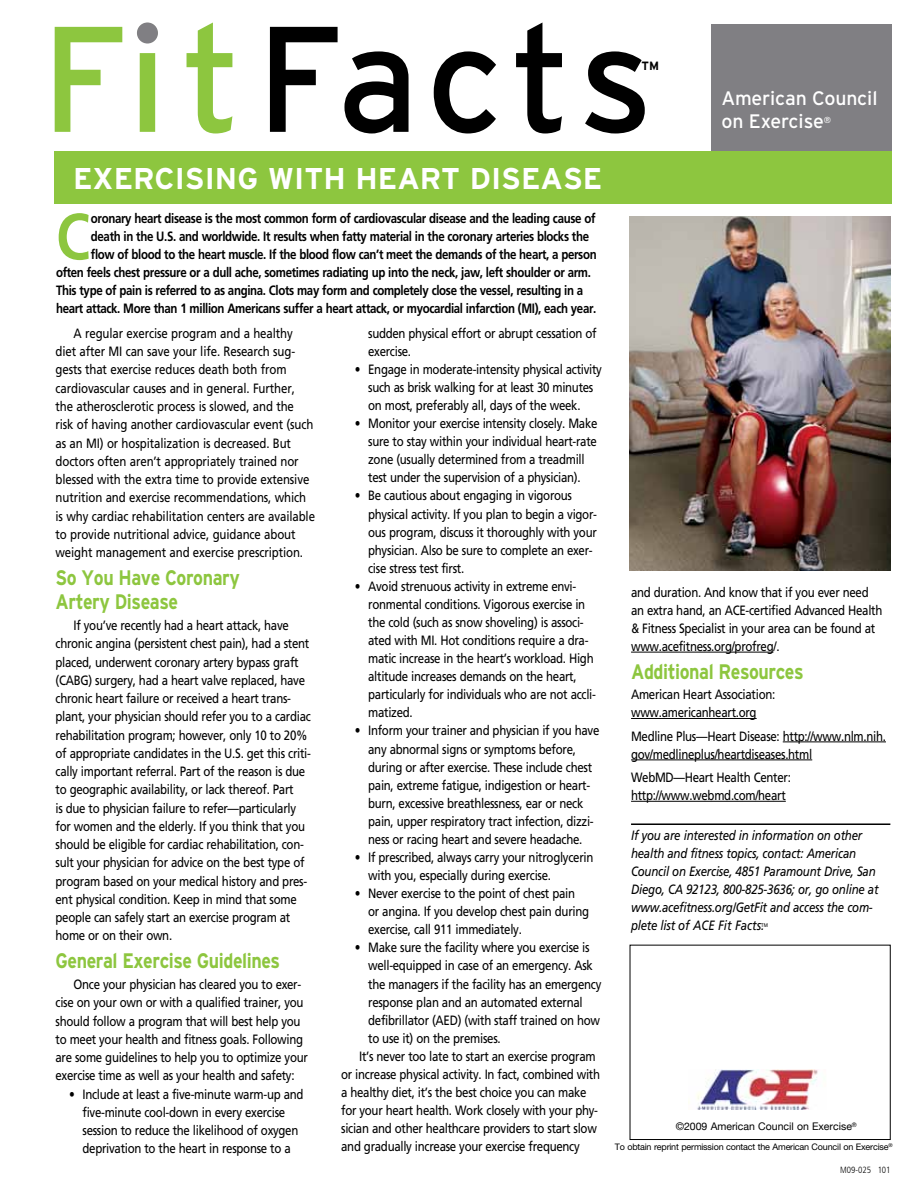
<style>
.page{position:relative;width:918px;height:1188px;background:#fff}
.page>*{position:absolute;margin:0;border:0;box-sizing:border-box;transform-origin:0 0}
.t1{font:700 65.1px "Frutiger";color:#8dc63f;scale:.85 1}
.t2{font:700 30px "Interstate";letter-spacing:.125em;color:#fff}
.t3{font:700 21px/24.3px "Interstate";letter-spacing:-.025em;color:#8dc63f;scale:.85 1}
.t4{font:19.5px/23.5px "Interstate";letter-spacing:-.01em;color:#fff}
.t5{font:13.5px/18.3px "Frutiger";letter-spacing:-.025em;color:#000;scale:.85 1}
.t6{font:700 13.5px "Frutiger";letter-spacing:-.03em;color:#000;scale:.85 1}
.t7{font:italic 13.5px/18px "Frutiger";letter-spacing:-.02em;color:#000;scale:.85 1}
.t8{font:700 12px "Interstate";color:#000}
.t9{font:10.5px "Helvetica Neue";color:#000}
.t10{font:9px "Helvetica Neue";letter-spacing:-.02em;color:#000}
.t11{font:300 condensed 9px "Frutiger";color:#000}
.t12{font:8.7px "Interstate";color:#fff}
.t13{font:5.25px "Frutiger";color:#000;scale:.85 1}
</style>
<div class="page">
<div style="left:711px;top:25px;width:180px;height:141px;background:#807f83"></div>
<img style="left:688px;top:1070px;width:130px;height:40px">
<svg style="left:270px;top:22px;width:375px;height:112px"></svg>
<svg style="left:55px;top:22px;width:177px;height:112px"></svg>
<div style="left:137px;top:23px;width:21px;height:21px;background:#807f83;border-radius:50%"></div>
<div style="left:54px;top:151px;width:837px;height:53px;background:#8dc63f"></div>
<hr style="left:631px;top:652px;width:142px;height:1px;background:#000">
<hr style="left:631px;top:718px;width:126px;height:1px;background:#000">
<hr style="left:783px;top:742px;width:103px;height:1px;background:#000">
<hr style="left:631px;top:760px;width:181px;height:1px;background:#000">
<hr style="left:631px;top:801px;width:155px;height:1px;background:#000">
<hr style="left:631px;top:823px;width:259px;height:2px;background:#000">
<img style="left:629px;top:216px;width:262px;height:355px">
<p class="t8" style="left:642px;top:59px;width:19px">TM</p>
<h3 class="t4" style="left:721px;top:86px;width:158px">American Council on Exercise</h3>
<p class="t12" style="left:824px;top:115px;width:9px">®</p>
<h2 class="t2" style="left:73px;top:162px;width:531px">Exercising With H eart Disease</h2>
<h1 class="t1" style="left:56px;top:198px;width:41px">C</h1>
<p class="t6" style="left:91px;top:211px;width:595px">oronary heart disease is the most common form of cardiovascular disease and the leading cause of</p>
<p class="t6" style="left:91px;top:229px;width:588px">death in the U.S. and worldwide. It results when fatty material in the coronary arteries blocks the</p>
<p class="t6" style="left:91px;top:247px;width:597px">flow of blood to the heart muscle. If the blood flow can’t meet the demands of the heart, a person</p>
<p class="t6" style="left:56px;top:265px;width:631px">often feels chest pressure or a dull ache, sometimes radiating up into the neck, jaw, left shoulder or arm.</p>
<p class="t6" style="left:56px;top:283px;width:622px">This type of pain is referred to as angina. Clots may form and completely close the vessel, resulting in a</p>
<p class="t6" style="left:56px;top:301px;width:637px">heart attack. More than 1 million Americans suffer a heart attack, or myocardial infarction (MI), each year.</p>
<p class="t5" style="left:368px;top:324px;width:270px">sudden physical effort or abrupt cessation of exercise.</p>
<p class="t5" style="left:355px;top:360px;width:293px;text-align:center">• Engage in moderate-intensity physical activity such as brisk walking for at least 30 minutes<br>on most, preferably all, days of the week.</p>
<p class="t5" style="left:368px;top:414px;width:271px;text-indent:-13px">• Monitor your exercise intensity closely. Make sure to stay within your individual heart-rate zone (usually determined from a treadmill test under the supervision of a physician).</p>
<p class="t5" style="left:368px;top:487px;width:271px;text-indent:-13px">• Be cautious about engaging in vigorous physical activity. If you plan to begin a vigor&shy;ous program, discuss it thoroughly with your physician. Also be sure to complete an exer&shy;cise stress test first.</p>
<p class="t5" style="left:368px;top:577px;width:270px;text-indent:-13px">• Avoid strenuous activity in extreme envi&shy;ronmental conditions. Vigorous exercise in the cold (such as snow shoveling) is associ&shy;ated with MI. Hot conditions require a dra&shy;matic increase in the heart’s workload. High altitude increases demands on the heart, particularly for individuals who are not accli&shy;matized.</p>
<p class="t5" style="left:368px;top:722px;width:274px;text-indent:-13px">• Inform your trainer and physician if you have any abnormal signs or symptoms before, during or after exercise. These include chest pain, extreme fatigue, indigestion or heart&shy;burn, excessive breathlessness, ear or neck pain, upper respiratory tract infection, dizzi&shy;ness or racing heart and severe headache.</p>
<p class="t5" style="left:368px;top:848px;width:267px;text-indent:-13px">• If prescribed, always carry your nitroglycerin with you, especially during exercise.</p>
<p class="t5" style="left:368px;top:884px;width:262px;text-indent:-13px">• Never exercise to the point of chest pain or angina. If you develop chest pain during exercise, call 911 immediately.</p>
<p class="t5" style="left:355px;top:939px;width:278px">• Make sure the facility where you exercise is</p>
<p class="t5" style="left:368px;top:957px;width:266px">well-equipped in case of an emergency. Ask</p>
<p class="t5" style="left:368px;top:975px;width:276px">the managers if the facility has an emergency</p>
<p class="t5" style="left:368px;top:993px;width:254px">response plan and an automated external</p>
<p class="t5" style="left:368px;top:1011px;width:274px">defibrillator (AED) (with staff trained on how</p>
<p class="t5" style="left:368px;top:1029px;width:157px">to use it) on the premises.</p>
<p class="t5" style="left:359px;top:1047px;width:280px">It’s never too late to start an exercise program</p>
<p class="t5" style="left:341px;top:1065px;width:306px">or increase physical activity. In fact, combined with</p>
<p class="t5" style="left:341px;top:1083px;width:290px">a healthy diet, it’s the best choice you can make</p>
<p class="t5" style="left:341px;top:1101px;width:304px">for your heart health. Work closely with your phy-</p>
<p class="t5" style="left:341px;top:1119px;width:302px">sician and other healthcare providers to start slow</p>
<p class="t5" style="left:341px;top:1137px;width:282px">and gradually increase your exercise frequency</p>
<p class="t5" style="left:56px;top:324px;width:307px;text-indent:18px">A regular exercise program and a healthy diet after MI can save your life. Research sug&shy;gests that exercise reduces death both from cardiovascular causes and in general. Further, the atherosclerotic process is slowed, and the risk of having another cardiovascular event (such as an MI) or hospitalization is decreased. But doctors often aren’t appropriately trained nor blessed with the extra time to provide extensive nutrition and exercise recommendations, which is why cardiac rehabilitation centers are available to provide nutritional advice, guidance about weight management and exercise prescription.</p>
<h3 class="t3" style="left:56px;top:565px;width:218px">So You H ave Coronary<br>Artery Disease</h3>
<p class="t5" style="left:56px;top:616px;width:302px;text-indent:18px">If you’ve recently had a heart attack, have chronic angina (persistent chest pain), had a stent placed, underwent coronary artery bypass graft (CABG) surgery, had a heart valve replaced, have chronic heart failure or received a heart trans&shy;plant, your physician should refer you to a cardiac rehabilitation program; however, only 10 to 20% of appropriate candidates in the U.S. get this criti&shy;cally important referral. Part of the reason is due to geographic availability, or lack thereof. Part<br>is due to physician failure to refer—particularly for women and the elderly. If you think that you should be eligible for cardiac rehabilitation, con&shy;sult your physician for advice on the best type of program based on your medical history and pres&shy;ent physical condition. Keep in mind that some people can safely start an exercise program at home or on their own.</p>
<h3 class="t3" style="left:56px;top:949px;width:266px">General Exercise Guidelines</h3>
<p class="t5" style="left:56px;top:975px;width:298px;text-indent:18px">Once your physician has cleared you to exer&shy;cise on your own or with a qualified trainer, you should follow a program that will best help you to meet your health and fitness goals. Following are some guidelines to help you to optimize your exercise time as well as your health and safety:</p>
<p class="t5" style="left:83px;top:1085px;width:261px;text-indent:-13px">• Include at least a five-minute warm-up and five-minute cool-down in every exercise session to reduce the likelihood of oxygen deprivation to the heart in response to a</p>
<p class="t5" style="left:631px;top:583px;width:297px">and duration. And know that if you ever need an extra hand, an ACE-certified Advanced Health &amp; Fitness Specialist in your area can be found at www.acefitness.org/profreg/.</p>
<h3 class="t3" style="left:631px;top:659px;width:205px">Additional Resources</h3>
<p class="t5" style="left:631px;top:686px;width:171px">American Heart Association: www.americanheart.org</p>
<p class="t5" style="left:631px;top:727px;width:301px">Medline Plus—Heart Disease: http://www.nlm.nih. gov/medlineplus/heartdiseases.html</p>
<p class="t5" style="left:631px;top:768px;width:190px">WebMD—Heart Health Center: http://www.webmd.com/heart</p>
<p class="t7" style="left:631px;top:826px;width:293px">If you are interested in information on other health and fitness topics, contact: American Council on Exercise, 4851 Paramount Drive, San Diego, CA 92123, 800-825-3636; or, go online at www.acefitness.org/GetFit and access the com&shy;plete list of ACE Fit Facts.</p>
<p class="t13" style="left:761px;top:922px;width:9px">TM</p>
<p class="t9" style="left:676px;top:1120px;width:183px">©2009 American Council on Exercise<sup>®</sup></p>
<p class="t10" style="left:615px;top:1141px;width:279px">To obtain reprint permission contact the American Council on Exercise<sup>®</sup></p>
<p class="t11" style="left:840px;top:1164px;width:52px">M09-025 101</p>
</div>
